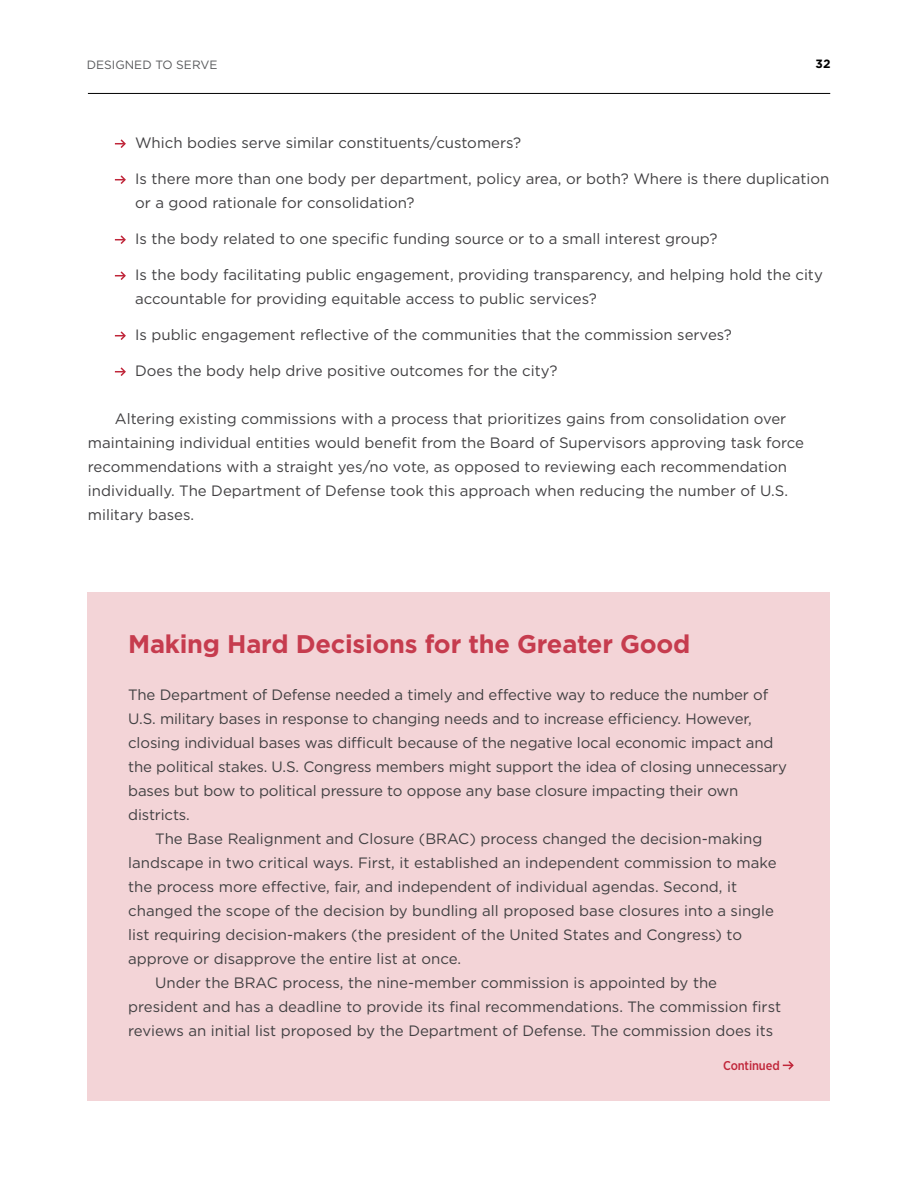
<style>
.page{position:relative;width:918px;height:1188px;background:#fff}
.page>*{position:absolute;margin:0;border:0;box-sizing:border-box;transform-origin:0 0}
.t1{font:700 25.5px "Gotham";letter-spacing:-.01em;color:#c63c4e}
.t2{font:15px/24px "Gotham";color:#414042}
.t3{font:500 12.75px "Gotham Narrow";letter-spacing:-.01em;color:#c0263a}
.t4{font:12px "Gotham";color:#58595b}
.t5{font:700 12px "Gotham";color:#000}
</style>
<div class="page">
<hr style="left:88px;top:93px;width:742px;height:1px;background:#000">
<div style="left:88px;top:592px;width:742px;height:508px;background:#f3d4d7"></div>
<svg style="left:115px;top:139px;width:11px;height:9px"></svg>
<svg style="left:115px;top:175px;width:11px;height:9px"></svg>
<svg style="left:115px;top:235px;width:11px;height:9px"></svg>
<svg style="left:115px;top:271px;width:11px;height:9px"></svg>
<svg style="left:115px;top:331px;width:11px;height:9px"></svg>
<svg style="left:115px;top:367px;width:11px;height:9px"></svg>
<svg style="left:783px;top:1061px;width:11px;height:9px"></svg>
<p class="t4" style="left:87px;top:57px;width:132px">DESIGNED TO SERVE</p>
<p class="t5" style="left:816px;top:56px;width:16px">32</p>
<p class="t2" style="left:135px;top:130px;width:388px">Which bodies serve similar constituents/customers?</p>
<p class="t2" style="left:135px;top:166px;width:696px">Is there more than one body per department, policy area, or both? Where is there duplication or a good rationale for consolidation?</p>
<p class="t2" style="left:135px;top:226px;width:584px">Is the body related to one specific funding source or to a small interest group?</p>
<p class="t2" style="left:135px;top:262px;width:689px">Is the body facilitating public engagement, providing transparency, and helping hold the city accountable for providing equitable access to public services?</p>
<p class="t2" style="left:135px;top:322px;width:598px">Is public engagement reflective of the communities that the commission serves?</p>
<p class="t2" style="left:135px;top:358px;width:424px">Does the body help drive positive outcomes for the city?</p>
<p class="t2" style="left:88px;top:406px;width:718px;text-indent:27px">Altering existing commissions with a process that prioritizes gains from consolidation over maintaining individual entities would benefit from the Board of Supervisors approving task force recommendations with a straight yes/no vote, as opposed to reviewing each recommendation individually. The Department of Defense took this approach when reducing the number of U.S. military bases.</p>
<h1 class="t1" style="left:128px;top:627px;width:564px">Making Hard Decisions for the Greater Good</h1>
<p class="t2" style="left:128px;top:683px;width:641px">The Department of Defense needed a timely and effective way to reduce the number of</p>
<p class="t2" style="left:128px;top:707px;width:625px">U.S. military bases in response to changing needs and to increase efficiency. However,</p>
<p class="t2" style="left:128px;top:731px;width:647px">closing individual bases was difficult because of the negative local economic impact and</p>
<p class="t2" style="left:128px;top:755px;width:660px">the political stakes. U.S. Congress members might support the idea of closing unnecessary</p>
<p class="t2" style="left:128px;top:779px;width:612px">bases but bow to political pressure to oppose any base closure impacting their own</p>
<p class="t2" style="left:128px;top:803px;width:63px">districts.</p>
<p class="t2" style="left:155px;top:827px;width:609px">The Base Realignment and Closure (BRAC) process changed the decision-making</p>
<p class="t2" style="left:128px;top:851px;width:650px">landscape in two critical ways. First, it established an independent commission to make</p>
<p class="t2" style="left:128px;top:875px;width:610px">the process more effective, fair, and independent of individual agendas. Second, it</p>
<p class="t2" style="left:128px;top:899px;width:647px">changed the scope of the decision by bundling all proposed base closures into a single</p>
<p class="t2" style="left:128px;top:923px;width:615px">list requiring decision-makers (the president of the United States and Congress) to</p>
<p class="t2" style="left:128px;top:947px;width:334px">approve or disapprove the entire list at once.</p>
<p class="t2" style="left:155px;top:971px;width:563px">Under the BRAC process, the nine-member commission is appointed by the</p>
<p class="t2" style="left:128px;top:995px;width:654px">president and has a deadline to provide its final recommendations. The commission first</p>
<p class="t2" style="left:128px;top:1019px;width:647px">reviews an initial list proposed by the Department of Defense. The commission does its</p>
<p class="t3" style="left:723px;top:1057px;width:58px">Continued</p>
</div>
